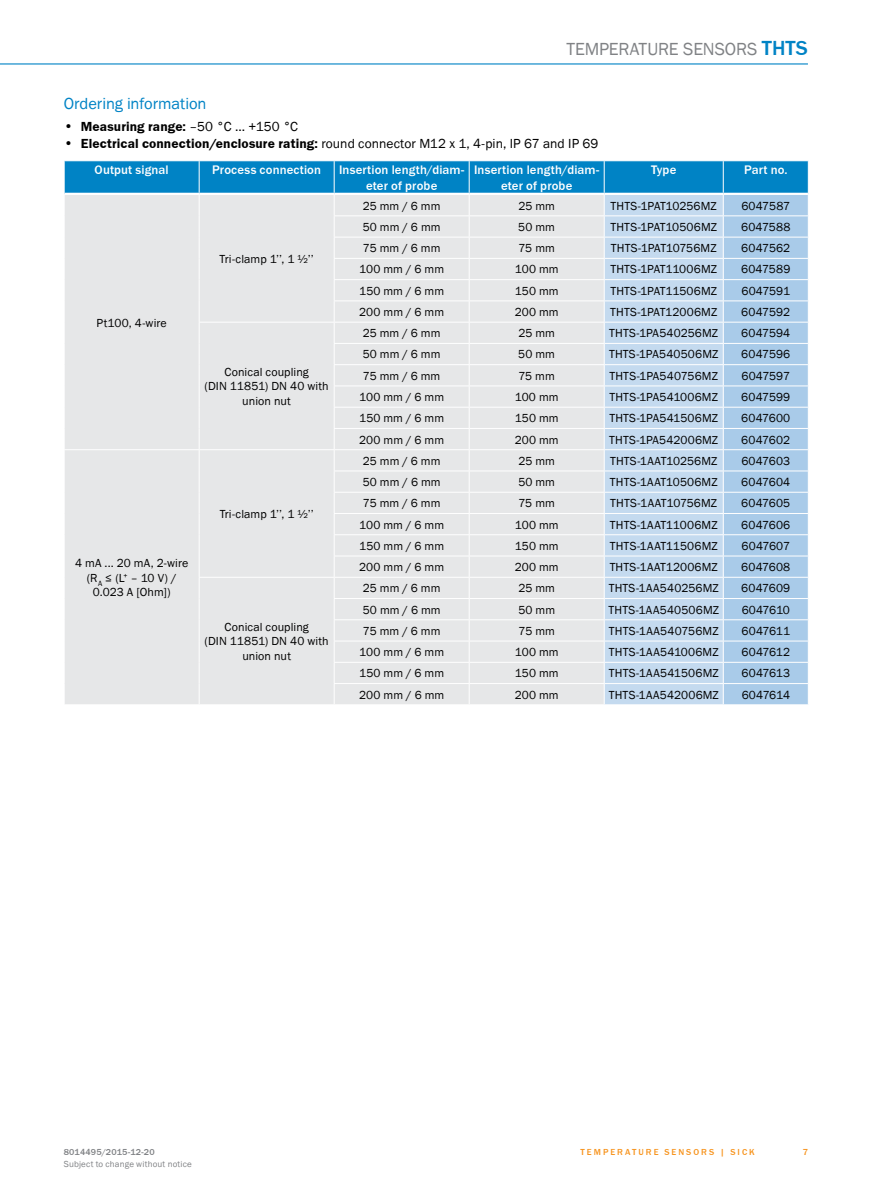
<style>
.page{position:relative;width:893px;height:1188px;background:#fff}
.page>*{position:absolute;margin:0;border:0;box-sizing:border-box;transform-origin:0 0}
.t1{font:18px "SICK Franklin";letter-spacing:-.005em;color:#808285}
.t2{font:16.5px "SICK Franklin";color:#0083c5}
.t3{font:700 13.5px "SICK Franklin";letter-spacing:.01em;color:#000}
.t4{font:500 12.75px/15.3px "SICK Franklin";letter-spacing:.01em;color:#fff;text-align:center}
.t5{font:12px/14.4px "SICK Franklin";letter-spacing:.01em;color:#000;text-align:center}
.t6{font:12px "SICK Franklin";letter-spacing:-.01em;color:#000}
.t7{font:12px "SICK Franklin";letter-spacing:-.015em;color:#000}
.t8{font:9px "SICK Franklin";letter-spacing:.02em;color:#808285}
.t9{font:500 9px "SICK Franklin";letter-spacing:.225em;color:#f7941e}
.t10{font:500 9px "SICK Franklin";letter-spacing:.02em;color:#808285}
.s1{font-weight:500;font-size:21px;color:#0083c5}
.s2{font-weight:400;font-size:14.25px}
.s3{font-weight:400}
</style>
<div class="page">
<hr style="left:0;top:63px;width:808px;height:2px;background:#0083c5">
<svg style="left:64px;top:161px;width:745px;height:543px;background:#cedde7"></svg>
<h1 class="t1" style="left:566px;top:38px;width:243px">Temperature sensors <span class="s1">THTS</span></h1>
<h2 class="t2" style="left:64px;top:93px;width:144px">Ordering information</h2>
<p class="t3" style="left:64px;top:119px;width:235px"><span class="s2">•</span> Measuring range: <span class="s3">–50 °C ... +150 °C</span></p>
<p class="t3" style="left:64px;top:135px;width:536px"><span class="s2">•</span> Electrical connection/enclosure rating: <span class="s3">round connector M12 x 1, 4-pin, IP 67 and IP 69</span></p>
<p class="t4" style="left:95px;top:163px;width:76px">Output signal</p>
<p class="t4" style="left:212px;top:163px;width:110px">Process connection</p>
<p class="t4" style="left:339px;top:163px;width:127px">Insertion length/diam&shy;eter of probe</p>
<p class="t4" style="left:474px;top:163px;width:127px">Insertion length/diam&shy;eter of probe</p>
<p class="t4" style="left:651px;top:163px;width:27px">Type</p>
<p class="t4" style="left:744px;top:163px;width:45px">Part no.</p>
<p class="t5" style="left:97px;top:316px;width:72px">Pt100, 4-wire</p>
<p class="t5" style="left:220px;top:252px;width:96px">Tri-clamp 1’’, 1 ½’’</p>
<p class="t5" style="left:205px;top:365px;width:126px">Conical coupling<br>(DIN 11851) DN 40 with union nut</p>
<p class="t5" style="left:75px;top:556px;width:115px">4 mA ... 20 mA, 2-wire (R<sub>A</sub> ≤ (L<sup>+</sup> – 10 V) /<br>0.023 A [Ohm])</p>
<p class="t5" style="left:220px;top:507px;width:96px">Tri-clamp 1’’, 1 ½’’</p>
<p class="t5" style="left:205px;top:620px;width:126px">Conical coupling<br>(DIN 11851) DN 40 with union nut</p>
<p class="t5" style="left:363px;top:199px;width:79px">25 mm / 6 mm</p>
<p class="t5" style="left:518px;top:199px;width:38px">25 mm</p>
<p class="t5" style="left:611px;top:199px;width:108px">THTS-1PAT10256MZ</p>
<p class="t5" style="left:741px;top:199px;width:50px">6047587</p>
<p class="t5" style="left:363px;top:220px;width:79px">50 mm / 6 mm</p>
<p class="t5" style="left:518px;top:220px;width:38px">50 mm</p>
<p class="t5" style="left:610px;top:220px;width:108px">THTS-1PAT10506MZ</p>
<p class="t5" style="left:741px;top:220px;width:51px">6047588</p>
<p class="t5" style="left:363px;top:241px;width:79px">75 mm / 6 mm</p>
<p class="t5" style="left:518px;top:241px;width:38px">75 mm</p>
<p class="t5" style="left:611px;top:241px;width:107px">THTS-1PAT10756MZ</p>
<p class="t5" style="left:741px;top:241px;width:51px">6047562</p>
<p class="t5" style="left:359px;top:262px;width:86px">100 mm / 6 mm</p>
<p class="t5" style="left:515px;top:262px;width:45px">100 mm</p>
<p class="t5" style="left:610px;top:262px;width:108px">THTS-1PAT11006MZ</p>
<p class="t5" style="left:741px;top:262px;width:51px">6047589</p>
<p class="t5" style="left:359px;top:284px;width:86px">150 mm / 6 mm</p>
<p class="t5" style="left:515px;top:284px;width:45px">150 mm</p>
<p class="t5" style="left:610px;top:284px;width:108px">THTS-1PAT11506MZ</p>
<p class="t6" style="left:741px;top:283px;width:50px">6047591</p>
<p class="t5" style="left:359px;top:305px;width:87px">200 mm / 6 mm</p>
<p class="t5" style="left:515px;top:305px;width:45px">200 mm</p>
<p class="t5" style="left:610px;top:305px;width:109px">THTS-1PAT12006MZ</p>
<p class="t5" style="left:741px;top:305px;width:50px">6047592</p>
<p class="t5" style="left:363px;top:326px;width:79px">25 mm / 6 mm</p>
<p class="t5" style="left:518px;top:326px;width:38px">25 mm</p>
<p class="t5" style="left:609px;top:326px;width:110px">THTS-1PA540256MZ</p>
<p class="t5" style="left:741px;top:326px;width:51px">6047594</p>
<p class="t5" style="left:363px;top:347px;width:79px">50 mm / 6 mm</p>
<p class="t5" style="left:518px;top:347px;width:38px">50 mm</p>
<p class="t5" style="left:609px;top:347px;width:111px">THTS-1PA540506MZ</p>
<p class="t5" style="left:741px;top:347px;width:51px">6047596</p>
<p class="t5" style="left:363px;top:369px;width:79px">75 mm / 6 mm</p>
<p class="t5" style="left:518px;top:369px;width:38px">75 mm</p>
<p class="t5" style="left:609px;top:369px;width:110px">THTS-1PA540756MZ</p>
<p class="t6" style="left:741px;top:368px;width:50px">6047597</p>
<p class="t5" style="left:359px;top:390px;width:86px">100 mm / 6 mm</p>
<p class="t5" style="left:515px;top:390px;width:45px">100 mm</p>
<p class="t5" style="left:609px;top:390px;width:110px">THTS-1PA541006MZ</p>
<p class="t5" style="left:741px;top:390px;width:51px">6047599</p>
<p class="t5" style="left:359px;top:411px;width:86px">150 mm / 6 mm</p>
<p class="t5" style="left:515px;top:411px;width:45px">150 mm</p>
<p class="t5" style="left:609px;top:411px;width:110px">THTS-1PA541506MZ</p>
<p class="t5" style="left:741px;top:411px;width:51px">6047600</p>
<p class="t5" style="left:359px;top:432px;width:87px">200 mm / 6 mm</p>
<p class="t5" style="left:515px;top:432px;width:45px">200 mm</p>
<p class="t5" style="left:609px;top:432px;width:111px">THTS-1PA542006MZ</p>
<p class="t5" style="left:741px;top:432px;width:50px">6047602</p>
<p class="t5" style="left:363px;top:454px;width:79px">25 mm / 6 mm</p>
<p class="t5" style="left:518px;top:454px;width:38px">25 mm</p>
<p class="t5" style="left:610px;top:454px;width:109px">THTS-1AAT10256MZ</p>
<p class="t5" style="left:741px;top:454px;width:50px">6047603</p>
<p class="t5" style="left:363px;top:475px;width:79px">50 mm / 6 mm</p>
<p class="t5" style="left:518px;top:475px;width:38px">50 mm</p>
<p class="t5" style="left:610px;top:475px;width:109px">THTS-1AAT10506MZ</p>
<p class="t5" style="left:741px;top:475px;width:51px">6047604</p>
<p class="t5" style="left:363px;top:496px;width:79px">75 mm / 6 mm</p>
<p class="t5" style="left:518px;top:496px;width:38px">75 mm</p>
<p class="t5" style="left:610px;top:496px;width:108px">THTS-1AAT10756MZ</p>
<p class="t5" style="left:741px;top:496px;width:50px">6047605</p>
<p class="t5" style="left:359px;top:517px;width:86px">100 mm / 6 mm</p>
<p class="t5" style="left:515px;top:517px;width:45px">100 mm</p>
<p class="t5" style="left:610px;top:517px;width:109px">THTS-1AAT11006MZ</p>
<p class="t5" style="left:741px;top:517px;width:51px">6047606</p>
<p class="t5" style="left:359px;top:539px;width:86px">150 mm / 6 mm</p>
<p class="t5" style="left:515px;top:539px;width:45px">150 mm</p>
<p class="t5" style="left:610px;top:539px;width:109px">THTS-1AAT11506MZ</p>
<p class="t5" style="left:741px;top:539px;width:50px">6047607</p>
<p class="t5" style="left:359px;top:560px;width:87px">200 mm / 6 mm</p>
<p class="t5" style="left:515px;top:560px;width:45px">200 mm</p>
<p class="t5" style="left:610px;top:560px;width:110px">THTS-1AAT12006MZ</p>
<p class="t5" style="left:741px;top:560px;width:51px">6047608</p>
<p class="t5" style="left:363px;top:581px;width:79px">25 mm / 6 mm</p>
<p class="t5" style="left:518px;top:581px;width:38px">25 mm</p>
<p class="t5" style="left:609px;top:581px;width:112px">THTS-1AA540256MZ</p>
<p class="t5" style="left:741px;top:581px;width:51px">6047609</p>
<p class="t5" style="left:363px;top:603px;width:79px">50 mm / 6 mm</p>
<p class="t5" style="left:518px;top:603px;width:38px">50 mm</p>
<p class="t5" style="left:608px;top:603px;width:112px">THTS-1AA540506MZ</p>
<p class="t7" style="left:742px;top:602px;width:50px">6047610</p>
<p class="t5" style="left:363px;top:624px;width:79px">75 mm / 6 mm</p>
<p class="t5" style="left:518px;top:624px;width:38px">75 mm</p>
<p class="t5" style="left:609px;top:624px;width:111px">THTS-1AA540756MZ</p>
<p class="t6" style="left:742px;top:623px;width:50px">6047611</p>
<p class="t5" style="left:359px;top:645px;width:86px">100 mm / 6 mm</p>
<p class="t5" style="left:515px;top:645px;width:45px">100 mm</p>
<p class="t5" style="left:609px;top:645px;width:111px">THTS-1AA541006MZ</p>
<p class="t5" style="left:741px;top:645px;width:50px">6047612</p>
<p class="t5" style="left:359px;top:666px;width:86px">150 mm / 6 mm</p>
<p class="t5" style="left:515px;top:666px;width:45px">150 mm</p>
<p class="t5" style="left:609px;top:666px;width:111px">THTS-1AA541506MZ</p>
<p class="t5" style="left:742px;top:666px;width:50px">6047613</p>
<p class="t5" style="left:359px;top:688px;width:87px">200 mm / 6 mm</p>
<p class="t5" style="left:515px;top:688px;width:45px">200 mm</p>
<p class="t5" style="left:609px;top:688px;width:112px">THTS-1AA542006MZ</p>
<p class="t6" style="left:742px;top:687px;width:50px">6047614</p>
<p class="t10" style="left:64px;top:1146px;width:92px">8014495/2015-12-20</p>
<p class="t9" style="left:581px;top:1146px;width:176px">TEMPERATURE SENSORS | SICK</p>
<p class="t8" style="left:64px;top:1159px;width:130px">Subject to change without notice</p>
<p class="t9" style="left:803px;top:1146px;width:7px">7</p>
</div>
